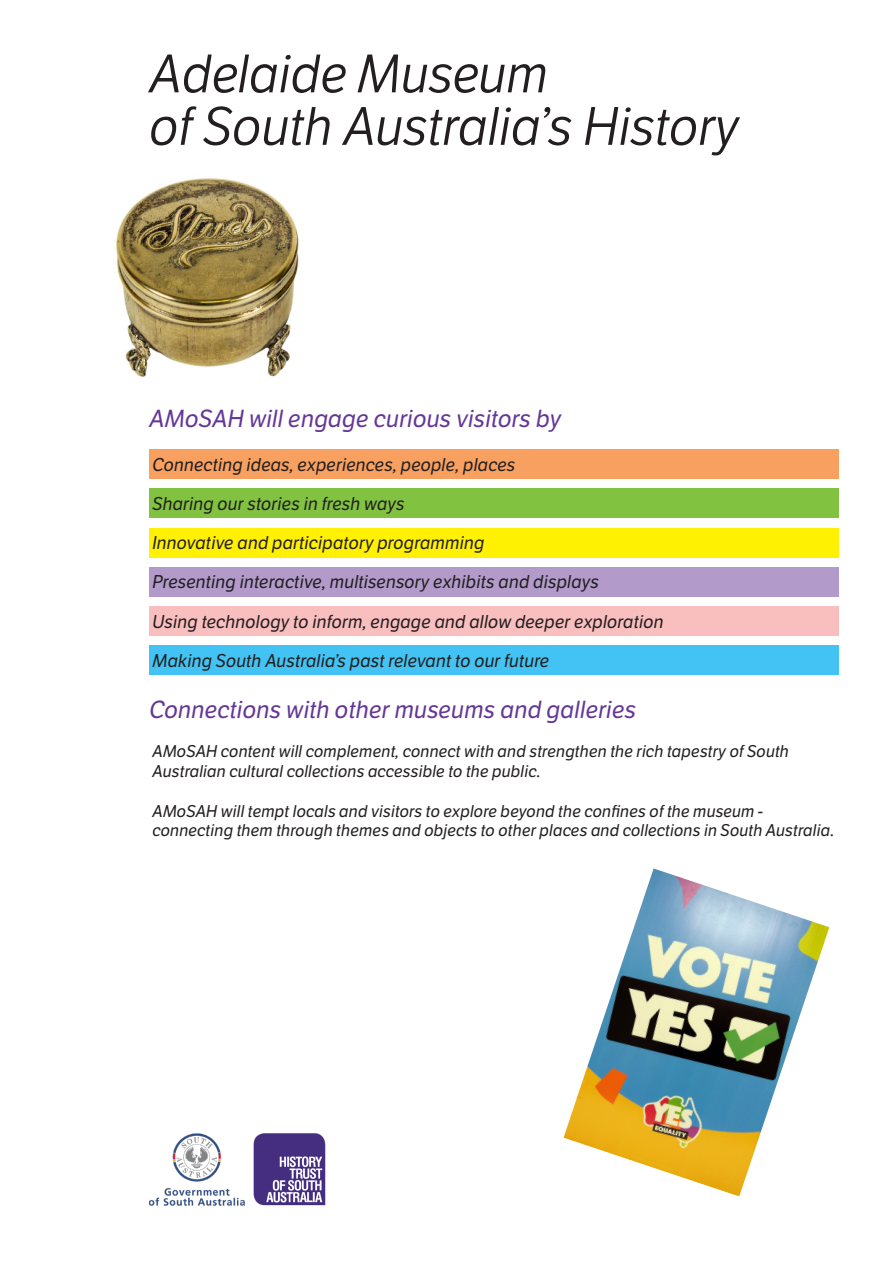
<style>
.page{position:relative;width:893px;height:1263px;background:#fff}
.page>*{position:absolute;margin:0;border:0;box-sizing:border-box;transform-origin:0 0}
.t1{font:italic 52.5px "LFT Etica";color:#231f20}
.t2{font:italic 24px "LFT Etica";color:#653796}
.t3{font:italic 18px "LFT Etica";color:#231f20}
.t4{font:italic 16.5px/19.8px "LFT Etica";color:#231f20}
</style>
<div class="page">
<div style="left:150px;top:567px;width:689px;height:29px;background:#b29bca"></div>
<div style="left:150px;top:528px;width:689px;height:29px;background:#fff101"></div>
<div style="left:150px;top:645px;width:689px;height:30px;background:#43c3f3"></div>
<div style="left:150px;top:606px;width:689px;height:30px;background:#f9bebe"></div>
<div style="left:150px;top:449px;width:689px;height:30px;background:#f8a060"></div>
<div style="left:150px;top:489px;width:689px;height:29px;background:#81c340"></div>
<img style="left:116px;top:178px;width:183px;height:199px">
<img style="left:150px;top:1133px;width:176px;height:73px">
<img style="left:564px;top:868px;width:265px;height:328px">
<p class="t1" style="left:150px;top:43px;width:400px">Adelaide Museum</p>
<p class="t1" style="left:150px;top:96px;width:591px">of South Australia’s History</p>
<p class="t2" style="left:150px;top:404px;width:413px">AMoSAH will engage curious visitors by</p>
<p class="t3" style="left:153px;top:454px;width:365px">Connecting ideas, experiences, people, places</p>
<p class="t3" style="left:153px;top:493px;width:254px">Sharing our stories in fresh ways</p>
<p class="t3" style="left:153px;top:532px;width:334px">Innovative and participatory programming</p>
<p class="t3" style="left:153px;top:571px;width:448px">Presenting interactive, multisensory exhibits and displays</p>
<p class="t3" style="left:153px;top:611px;width:513px">Using technology to inform, engage and allow deeper exploration</p>
<p class="t3" style="left:153px;top:650px;width:398px">Making South Australia’s past relevant to our future</p>
<p class="t2" style="left:150px;top:695px;width:488px">Connections with other museums and galleries</p>
<p class="t4" style="left:153px;top:742px;width:638px">AMoSAH content will complement, connect with and strengthen the rich tapestry of South<br>Australian cultural collections accessible to the public.</p>
<p class="t4" style="left:153px;top:801px;width:683px">AMoSAH will tempt locals and visitors to explore beyond the confines of the museum - connecting them through themes and objects to other places and collections in South Australia.</p>
</div>
